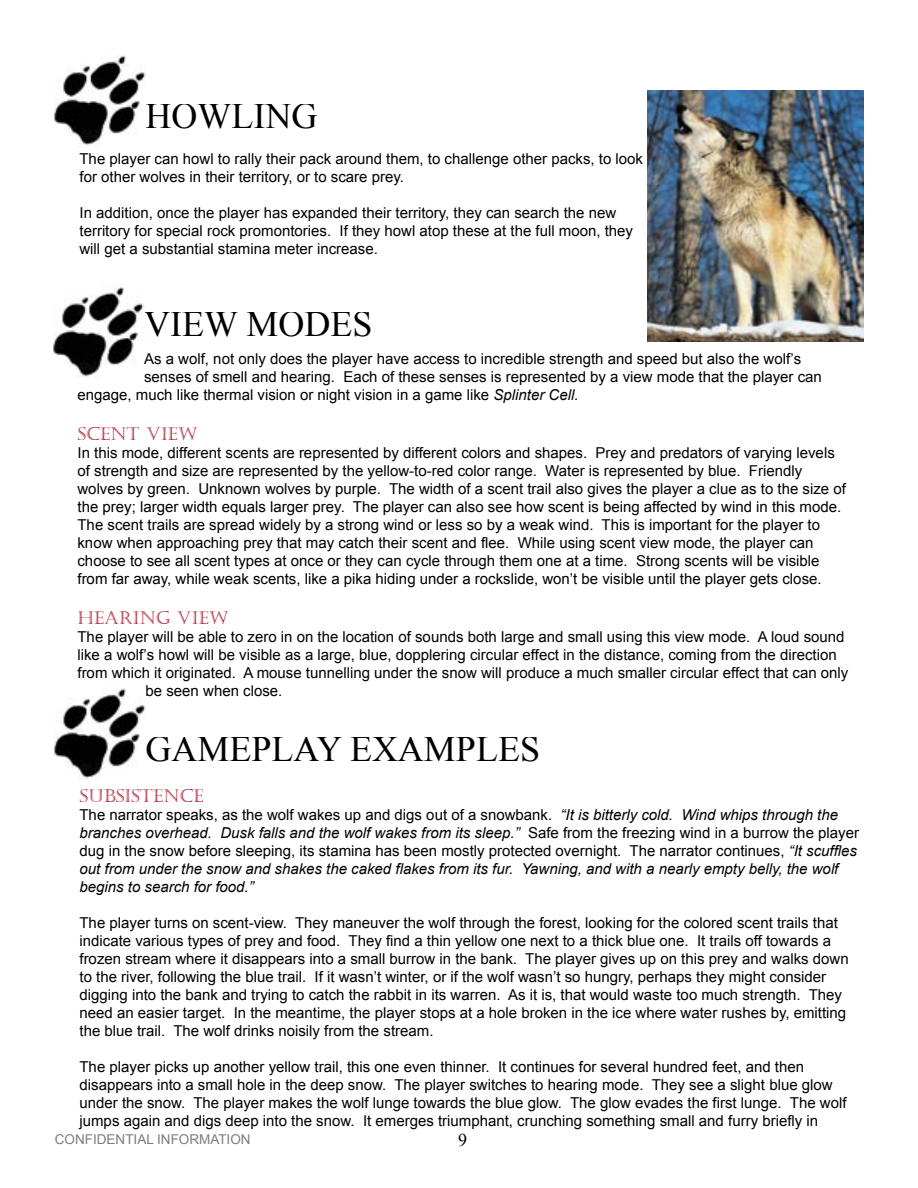
<style>
.page{position:relative;width:918px;height:1188px;background:#fff}
.page>*{position:absolute;margin:0;border:0;box-sizing:border-box;transform-origin:0 0}
.t1{font:36px "Times New Roman";color:#000}
.t2{font:18px "Castellar";color:#a9192d}
.t3{font:18px "Times New Roman";color:#000}
.t4{font:15px/18px "Arial";color:#000}
.t5{font:italic 15px/18px "Arial";color:#000}
.t6{font:13.5px "Arial";color:#7b7c7c}
.s1{font-style:italic}
.s2{font-style:normal}
</style>
<div class="page">
<img style="left:54px;top:55px;width:92px;height:91px">
<img style="left:54px;top:688px;width:92px;height:91px">
<img style="left:648px;top:90px;width:215px;height:251px">
<img style="left:53px;top:287px;width:91px;height:90px">
<h1 class="t1" style="left:146px;top:92px;width:173px">HOWLING</h1>
<p class="t4" style="left:80px;top:150px;width:565px">The player can howl to rally their pack around them, to challenge other packs, to look for other wolves in their territory, or to scare prey.</p>
<p class="t4" style="left:80px;top:204px;width:555px">In addition, once the player has expanded their territory, they can search the new territory for special rock promontories. If they howl atop these at the full moon, they will get a substantial stamina meter increase.</p>
<h1 class="t1" style="left:144px;top:300px;width:230px">VIEW MODES</h1>
<p class="t4" style="left:144px;top:350px;width:659px">As a wolf, not only does the player have access to incredible strength and speed but also the wolf’s</p>
<p class="t4" style="left:144px;top:368px;width:679px">senses of smell and hearing. Each of these senses is represented by a view mode that the player can</p>
<p class="t4" style="left:77px;top:386px;width:503px">engage, much like thermal vision or night vision in a game like <span class="s1">Splinter Cell.</span></p>
<p class="t2" style="left:77px;top:424px;width:122px">SCENT VIEW</p>
<p class="t4" style="left:77px;top:444px;width:770px">In this mode, different scents are represented by different colors and shapes. Prey and predators of varying levels of strength and size are represented by the yellow-to-red color range. Water is represented by blue. Friendly wolves by green. Unknown wolves by purple. The width of a scent trail also gives the player a clue as to the size of the prey; larger width equals larger prey. The player can also see how scent is being affected by wind in this mode.<br>The scent trails are spread widely by a strong wind or less so by a weak wind. This is important for the player to know when approaching prey that may catch their scent and flee. While using scent view mode, the player can choose to see all scent types at once or they can cycle through them one at a time. Strong scents will be visible from far away, while weak scents, like a pika hiding under a rockslide, won’t be visible until the player gets close.</p>
<p class="t2" style="left:77px;top:607px;width:153px">HEARING VIEW</p>
<p class="t4" style="left:77px;top:628px;width:769px">The player will be able to zero in on the location of sounds both large and small using this view mode. A loud sound</p>
<p class="t4" style="left:77px;top:646px;width:761px">like a wolf’s howl will be visible as a large, blue, dopplering circular effect in the distance, coming from the direction</p>
<p class="t4" style="left:77px;top:664px;width:772px">from which it originated. A mouse tunnelling under the snow will produce a much smaller circular effect that can only</p>
<p class="t4" style="left:146px;top:682px;width:138px">be seen when close.</p>
<h1 class="t1" style="left:146px;top:725px;width:396px">GAMEPLAY EXAMPLES</h1>
<p class="t2" style="left:80px;top:785px;width:126px">SUBSISTENCE</p>
<p class="t5" style="left:80px;top:806px;width:781px"><span class="s2">The narrator speaks, as the wolf wakes up and digs out of a snowbank.</span> “It is bitterly cold. Wind whips through the branches overhead. Dusk falls and the wolf wakes from its sleep.” <span class="s2">Safe from the freezing wind in a burrow the player dug in the snow before sleeping, its stamina has been mostly protected overnight. The narrator continues,</span> “It scuffles out from under the snow and shakes the caked flakes from its fur. Yawning, and with a nearly empty belly, the wolf begins to search for food.”</p>
<p class="t4" style="left:80px;top:914px;width:771px">The player turns on scent-view. They maneuver the wolf through the forest, looking for the colored scent trails that indicate various types of prey and food. They find a thin yellow one next to a thick blue one. It trails off towards a frozen stream where it disappears into a small burrow in the bank. The player gives up on this prey and walks down to the river, following the blue trail. If it wasn’t winter, or if the wolf wasn’t so hungry, perhaps they might consider digging into the bank and trying to catch the rabbit in its warren. As it is, that would waste too much strength. They need an easier target. In the meantime, the player stops at a hole broken in the ice where water rushes by, emitting the blue trail. The wolf drinks noisily from the stream.</p>
<p class="t4" style="left:80px;top:1058px;width:769px">The player picks up another yellow trail, this one even thinner. It continues for several hundred feet, and then disappears into a small hole in the deep snow. The player switches to hearing mode. They see a slight blue glow under the snow. The player makes the wolf lunge towards the blue glow. The glow evades the first lunge. The wolf jumps again and digs deep into the snow. It emerges triumphant, crunching something small and furry briefly in</p>
<p class="t6" style="left:55px;top:1130px;width:197px">CONFIDENTIAL INFORMATION</p>
<p class="t3" style="left:458px;top:1128px;width:10px">9</p>
</div>
